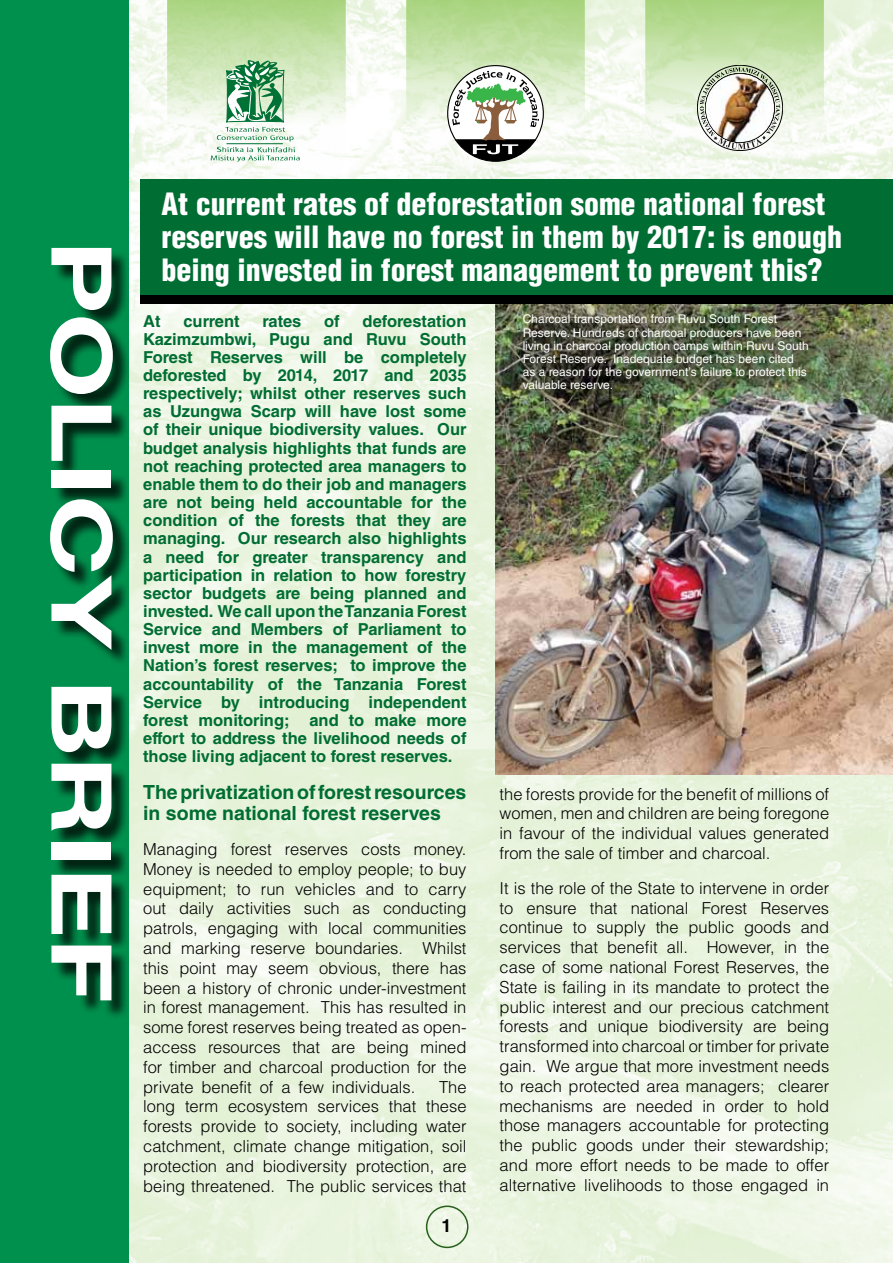
<style>
.page{position:relative;width:893px;height:1263px;background:#fff}
.page>*{position:absolute;margin:0;border:0;box-sizing:border-box;transform-origin:0 0}
.t1{font:700 84px "Helvetica Neue";color:#fff;scale:1.3 1}
.t2{font:900 condensed 30px/33px "Helvetica LT Std";color:#fff}
.t3{font:700 19.5px/21.5px "Helvetica LT Std";color:#006d33}
.t4{font:700 18px "Helvetica LT Std";color:#000}
.t5{font:300 16.5px/19.8px "Helvetica LT Std";color:#000;text-align:justify}
.t6{font:700 16.5px/18.1px "Helvetica LT Std";color:#006d33;text-align:justify}
.t7{font:12px/13.2px "Helvetica LT Std";color:#fff}
</style>
<div class="page">
<img style="left:128px;top:0;width:765px;height:1263px">
<div style="left:426px;top:1205px;width:42px;height:43px;border:2px solid #275f1b;border-radius:50%"></div>
<img style="left:495px;top:304px;width:398px;height:470px">
<svg style="left:645px;top:0;width:179px;height:179px"></svg>
<img style="left:706px;top:74px;width:68px;height:68px;border-radius:34px">
<svg style="left:406px;top:0;width:179px;height:179px"></svg>
<svg style="left:167px;top:0;width:179px;height:179px"></svg>
<div style="left:140px;top:179px;width:753px;height:120px;background:#006d33"></div>
<div style="left:140px;top:296px;width:753px;height:8px;background:#000"></div>
<div style="left:521px;top:313px;width:301px;height:90px;background:#000;opacity:.75"></div>
<div style="left:0;top:0;width:128px;height:1263px;background:#00904d"></div>
<div style="left:53px;top:250px;width:78px;height:769px;background:#000;opacity:.75"></div>
<h1 class="t1" style="left:157px;top:240px;width:588px;rotate:90deg">POLICY BRIEF</h1>
<h2 class="t2" style="left:162px;top:187px;width:682px">At current rates of deforestation some national forest reserves will have no forest in them by 2017: is enough being invested in forest management to prevent this?</h2>
<p class="t7" style="left:523px;top:312px;width:288px">Charcoal transportation from Ruvu South Forest Reserve. Hundreds of charcoal producers have been living in charcoal production camps within Ruvu South Forest Reserve. Inadequate budget has been cited as a reason for the government’s failure to protect this valuable reserve.</p>
<p class="t6" style="left:143px;top:311px;width:325px;text-indent:219px">deforestation Kazimzumbwi, Pugu and Ruvu South Forest Reserves will be completely deforested by 2014, 2017 and 2035 respectively; whilst other reserves such as Uzungwa Scarp will have lost some of their unique biodiversity values. Our budget analysis highlights that funds are not reaching protected area managers to enable them to do their job and managers are not being held accountable for the condition of the forests that they are managing. Our research also highlights a need for greater transparency and participation in relation to how forestry sector budgets are being planned and invested. We call upon the Tanzania Forest Service and Members of Parliament to invest more in the management of the Nation’s forest reserves; to improve the accountability of the Tanzania Forest Service by introducing independent forest monitoring; and to make more effort to address the livelihood needs of those living adjacent to forest reserves.</p>
<p class="t3" style="left:143px;top:781px;width:325px">The privatization of forest resources in some national forest reserves</p>
<p class="t5" style="left:143px;top:839px;width:325px">Managing forest reserves costs money.<br>Money is needed to employ people; to buy equipment; to run vehicles and to carry out daily activities such as conducting patrols, engaging with local communities and marking reserve boundaries. Whilst this point may seem obvious, there has been a history of chronic under-investment in forest management. This has resulted in some forest reserves being treated as open&shy;access resources that are being mined for timber and charcoal production for the private benefit of a few individuals.</p>
<p class="t6" style="left:143px;top:311px;width:19px">At</p>
<p class="t6" style="left:183px;top:311px;width:58px">current</p>
<p class="t6" style="left:262px;top:311px;width:40px">rates</p>
<p class="t6" style="left:324px;top:311px;width:17px">of</p>
<p class="t5" style="left:500px;top:784px;width:331px">the forests provide for the benefit of millions of women, men and children are being foregone in favour of the individual values generated from the sale of timber and charcoal.</p>
<p class="t5" style="left:500px;top:878px;width:331px">It is the role of the State to intervene in order to ensure that national Forest Reserves continue to supply the public goods and services that benefit all. However, in the case of some national Forest Reserves, the State is failing in its mandate to protect the public interest and our precious catchment forests and unique biodiversity are being transformed into charcoal or timber for private gain. We argue that more investment needs to reach protected area managers; clearer mechanisms are needed in order to hold those managers accountable for protecting the public goods under their stewardship; and more effort needs to be made to offer alternative livelihoods to those engaged in</p>
<p class="t5" style="left:143px;top:1076px;width:325px;text-indent:296px">The long term ecosystem services that these forests provide to society, including water catchment, climate change mitigation, soil protection and biodiversity protection, are being threatened. The public services that</p>
<p class="t4" style="left:441px;top:1215px;width:12px">1</p>
</div>
